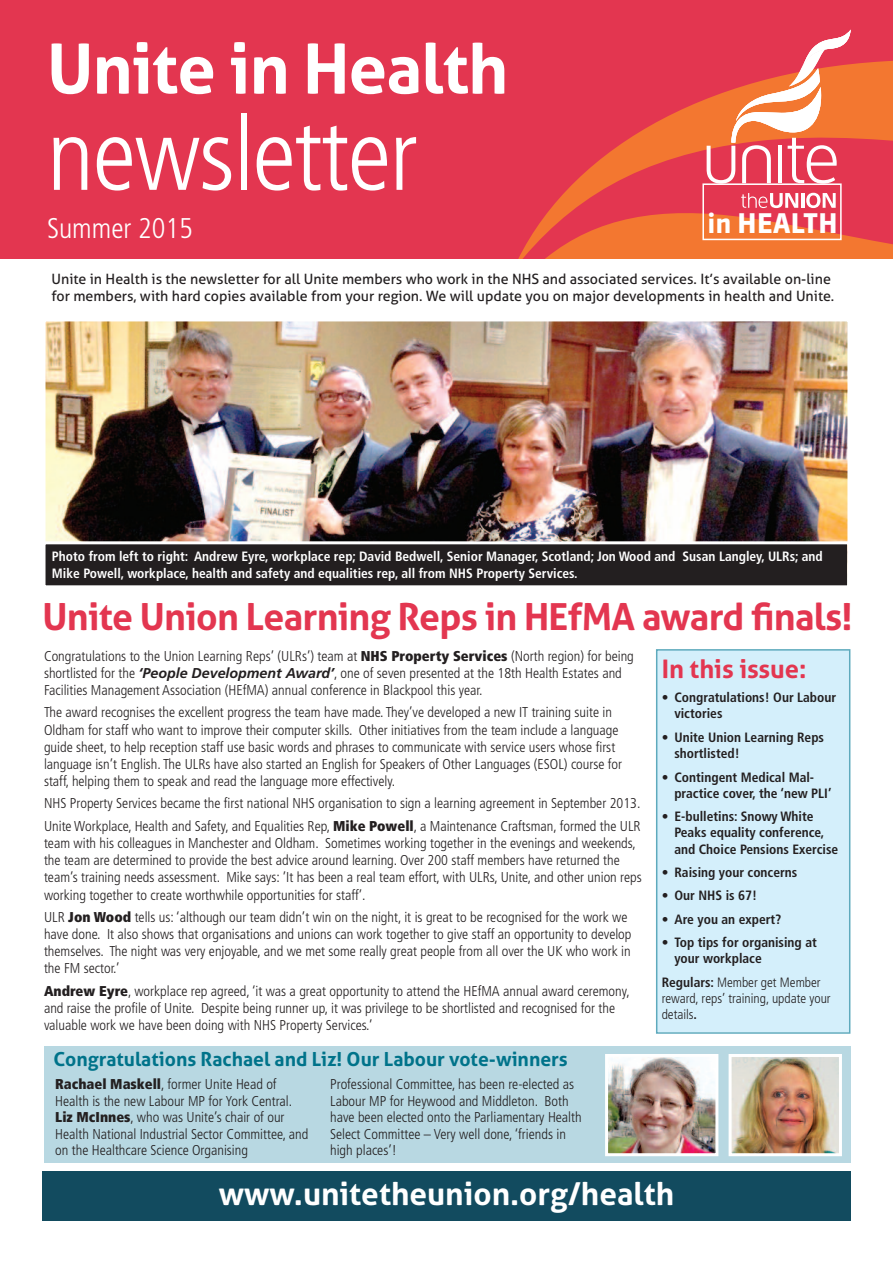
<style>
.page{position:relative;width:893px;height:1263px;background:#fff}
.page>*{position:absolute;margin:0;border:0;box-sizing:border-box;transform-origin:0 0}
.t1{font:300 condensed 102px "Frutiger";letter-spacing:-.015em;color:#fff}
.t2{font:700 69px "Aller";letter-spacing:-.015em;color:#fff}
.t3{font:700 37.35px "Aller";letter-spacing:-.02em;color:#e33650}
.t4{font:700 31.5px "Aller";color:#fff}
.t5{font:300 condensed 28.5px "Frutiger";color:#fff}
.t6{font:700 27px "Sanuk OT";color:#fff}
.t7{font:700 25.5px "Aller";color:#e33650}
.t8{font:700 19.35px "Aller";color:#00738a}
.t9{font:300 condensed 14.25px/17.1px "Frutiger";color:#231f20}
.t10{font:14.25px/17.1px "Aller";color:#231f20}
.t11{font:700 condensed 13.5px/16.2px "Frutiger";color:#231f20}
.t12{font:700 condensed 13.5px/16.2px "Frutiger";color:#fff}
.t13{font:300 condensed 13.5px/16.2px "Frutiger";color:#231f20}
.s1{font-weight:900}
.s2{font-weight:700;font-style:italic;font-stretch:normal}
.s3{font-weight:700}
</style>
<div class="page">
<img style="left:47px;top:322px;width:799px;height:219px">
<div style="left:43px;top:318px;width:807px;height:270px;border:3px solid #fff"></div>
<div style="left:46px;top:544px;width:801px;height:41px;background:#231f20"></div>
<div style="left:43px;top:541px;width:807px;height:47px;border:3px solid #fff"></div>
<div style="left:0;top:0;width:893px;height:258px;background:#e33650"></div>
<svg style="left:519px;top:61px;width:374px;height:197px"></svg>
<div style="left:702px;top:183px;width:140px;height:57px;border:2px solid #fff"></div>
<hr style="left:801px;top:193px;width:3px;height:15px;background:#fff">
<svg style="left:806px;top:193px;width:30px;height:15px"></svg>
<svg style="left:741px;top:193px;width:57px;height:15px"></svg>
<svg style="left:707px;top:30px;width:144px;height:154px"></svg>
<div style="left:43px;top:1172px;width:807px;height:48px;background:#124b5f"></div>
<div style="left:657px;top:651px;width:192px;height:381px;background:#d4effb"></div>
<div style="left:656px;top:649px;width:194px;height:385px;border:2px solid #5eaabd"></div>
<div style="left:44px;top:1046px;width:806px;height:116px;background:#b8d8e2"></div>
<img style="left:733px;top:1058px;width:105px;height:94px">
<div style="left:729px;top:1054px;width:113px;height:102px;border:3px solid #fff"></div>
<img style="left:609px;top:1058px;width:105px;height:94px">
<div style="left:605px;top:1054px;width:113px;height:102px;border:3px solid #fff"></div>
<h2 class="t2" style="left:47px;top:26px;width:463px">Unite in Health</h2>
<h1 class="t1" style="left:47px;top:113px;width:372px">newsletter</h1>
<h3 class="t5" style="left:47px;top:217px;width:147px">Summer 2015</h3>
<h3 class="t6" style="left:708px;top:212px;width:132px">in HEALTH</h3>
<p class="t10" style="left:52px;top:270px;width:784px">Unite in Health is the newsletter for all Unite members who work in the NHS and associated services. It’s available on-line for members, with hard copies available from your region. We will update you on major developments in health and Unite.</p>
<p class="t12" style="left:52px;top:550px;width:772px">Photo from left to right: Andrew Eyre, workplace rep; David Bedwell, Senior Manager, Scotland; Jon Wood and Susan Langley, ULRs; and<br>Mike Powell, workplace, health and safety and equalities rep, all from NHS Property Services.</p>
<h3 class="t3" style="left:43px;top:594px;width:812px">Unite Union Learning Reps in HEfMA award finals!</h3>
<p class="t9" style="left:44px;top:648px;width:591px">Congratulations to the Union Learning Reps’ (ULRs’) team at <span class="s1">NHS Property Services</span> (North region) for being shortlisted for the <span class="s2">‘People Development Award’</span>, one of seven presented at the 18th Health Estates and<br>Facilities Management Association (HEfMA) annual conference in Blackpool this year.</p>
<p class="t9" style="left:44px;top:705px;width:580px">The award recognises the excellent progress the team have made. They’ve developed a new IT training suite in Oldham for staff who want to improve their computer skills. Other initiatives from the team include a language guide sheet, to help reception staff use basic words and phrases to communicate with service users whose first language isn’t English. The ULRs have also started an English for Speakers of Other Languages (ESOL) course for staff, helping them to speak and read the language more effectively.</p>
<p class="t9" style="left:44px;top:793px;width:598px;line-height:22.6px">NHS Property Services became the first national NHS organisation to sign a learning agreement in September 2013.<br>Unite Workplace, Health and Safety, and Equalities Rep, <span class="s1">Mike Powell</span>, a Maintenance Craftsman, formed the ULR</p>
<p class="t9" style="left:44px;top:836px;width:599px">team with his colleagues in Manchester and Oldham. Sometimes working together in the evenings and weekends, the team are determined to provide the best advice around learning. Over 200 staff members have returned the team’s training needs assessment. Mike says: ’It has been a real team effort, with ULRs, Unite, and other union reps working together to create worthwhile opportunities for staff’.</p>
<p class="t9" style="left:44px;top:910px;width:589px">ULR <span class="s1">Jon Wood</span> tells us: ‘although our team didn’t win on the night, it is great to be recognised for the work we have done. It also shows that organisations and unions can work together to give staff an opportunity to develop themselves. The night was very enjoyable, and we met some really great people from all over the UK who work in the FM sector.’</p>
<p class="t9" style="left:44px;top:984px;width:587px"><span class="s1">Andrew Eyre</span>, workplace rep agreed, ‘it was a great opportunity to attend the HEfMA annual award ceremony, and raise the profile of Unite. Despite being runner up, it was privilege to be shortlisted and recognised for the valuable work we have been doing with NHS Property Services.’</p>
<h3 class="t8" style="left:54px;top:1047px;width:516px">Congratulations Rachael and Liz! Our Labour vote-winners</h3>
<p class="t9" style="left:55px;top:1077px;width:255px;line-height:16.5px"><span class="s1">Rachael Maskell</span>, former Unite Head of Health is the new Labour MP for York Central.<br><span class="s1">Liz McInnes</span>, who was Unite’s chair of our Health National Industrial Sector Committee, and on the Healthcare Science Organising</p>
<p class="t9" style="left:330px;top:1077px;width:253px;line-height:16.5px">Professional Committee, has been re-elected as Labour MP for Heywood and Middleton. Both have been elected onto the Parliamentary Health Select Committee – Very well done, ‘friends in high places’!</p>
<h3 class="t7" style="left:662px;top:654px;width:146px">In this issue:</h3>
<p class="t11" style="left:674px;top:690px;width:163px;text-indent:-13px">• Congratulations! Our Labour victories</p>
<p class="t11" style="left:674px;top:730px;width:151px;text-indent:-13px">• Unite Union Learning Reps shortlisted!</p>
<p class="t11" style="left:674px;top:770px;width:159px;text-indent:-13px">• Contingent Medical Mal&shy;practice cover, the ‘new PLI’</p>
<p class="t11" style="left:674px;top:809px;width:165px;text-indent:-13px">• E-bulletins: Snowy White<br>Peaks equality conference, and Choice Pensions Exercise</p>
<p class="t11" style="left:662px;top:865px;width:137px">• Raising your concerns</p>
<p class="t11" style="left:662px;top:889px;width:97px">• Our NHS is 67!</p>
<p class="t11" style="left:662px;top:912px;width:121px">• Are you an expert?</p>
<p class="t11" style="left:674px;top:935px;width:144px;text-indent:-13px">• Top tips for organising at your workplace</p>
<p class="t13" style="left:662px;top:975px;width:170px"><span class="s3">Regulars:</span> Member get Member reward, reps’ training, update your details<span class="s3">.</span></p>
<h3 class="t4" style="left:219px;top:1174px;width:457px">www.unitetheunion.org/health</h3>
</div>
